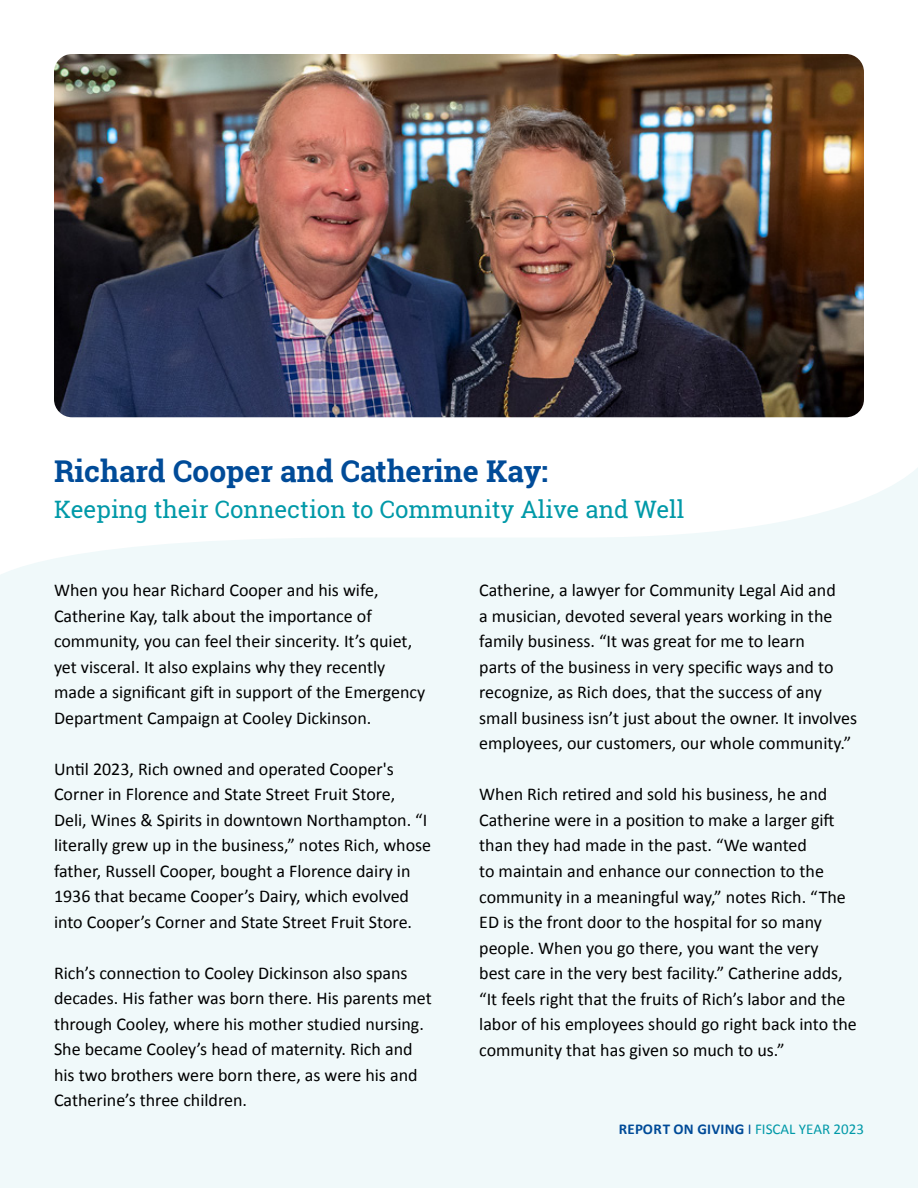
<style>
.page{position:relative;width:918px;height:1188px;background:#fff}
.page>*{position:absolute;margin:0;border:0;box-sizing:border-box;transform-origin:0 0}
.t1{font:700 30px "Roboto Slab";color:#004b98}
.t2{font:24px "Roboto Slab";color:#0099a8}
.t3{font:18px/25.5px "Calibri";color:#000}
.t4{font:700 15px "Calibri";letter-spacing:.02em;color:#004b98}
.s1{font-weight:400}
.s2{font-weight:400;color:#0099a8}
</style>
<div class="page">
<div style="left:0;top:459px;width:918px;height:729px;background:#f0f9fa"></div>
<svg style="left:0;top:417px;width:918px;height:157px;fill:#fff"></svg>
<img style="left:54px;top:54px;width:810px;height:363px">
<h1 class="t1" style="left:54px;top:450px;width:496px">Richard Cooper and Catherine Kay:</h1>
<h2 class="t2" style="left:54px;top:493px;width:632px">Keeping their Connection to Community Alive and Well</h2>
<p class="t3" style="left:54px;top:577px;width:373px">When you hear Richard Cooper and his wife, Catherine Kay, talk about the importance of community, you can feel their sincerity. It’s quiet, yet visceral. It also explains why they recently made a significant gift in support of the Emergency Department Campaign at Cooley Dickinson.</p>
<p class="t3" style="left:54px;top:755px;width:379px">Until 2023, Rich owned and operated Cooper's Corner in Florence and State Street Fruit Store, Deli, Wines &amp; Spirits in downtown Northampton. “I literally grew up in the business,” notes Rich, whose father, Russell Cooper, bought a Florence dairy in 1936 that became Cooper’s Dairy, which evolved into Cooper’s Corner and State Street Fruit Store.</p>
<p class="t3" style="left:54px;top:959px;width:379px">Rich’s connection to Cooley Dickinson also spans decades. His father was born there. His parents met through Cooley, where his mother studied nursing.<br>She became Cooley’s head of maternity. Rich and his two brothers were born there, as were his and Catherine’s three children.</p>
<p class="t3" style="left:479px;top:577px;width:379px">Catherine, a lawyer for Community Legal Aid and<br>a musician, devoted several years working in the family business. “It was great for me to learn<br>parts of the business in very specific ways and to recognize, as Rich does, that the success of any small business isn’t just about the owner. It involves employees, our customers, our whole community.”</p>
<p class="t3" style="left:479px;top:781px;width:379px">When Rich retired and sold his business, he and Catherine were in a position to make a larger gift than they had made in the past. “We wanted<br>to maintain and enhance our connection to the community in a meaningful way,” notes Rich. “The ED is the front door to the hospital for so many people. When you go there, you want the very<br>best care in the very best facility.” Catherine adds, “It feels right that the fruits of Rich’s labor and the labor of his employees should go right back into the community that has given so much to us.”</p>
<p class="t4" style="left:619px;top:1120px;width:247px">REPORT ON GIVING <span class="s1">I</span> <span class="s2">FISCAL YEAR 2023</span></p>
</div>
